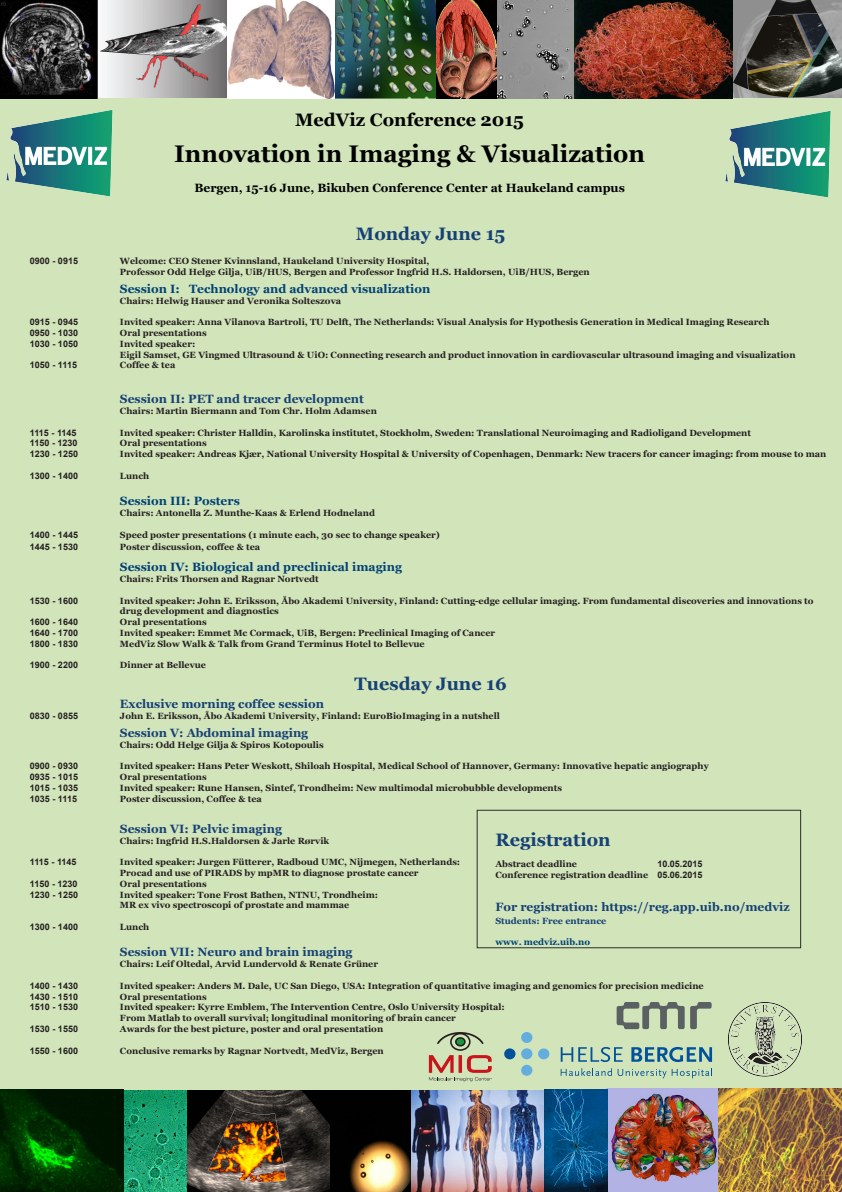
<style>
.page{position:relative;width:842px;height:1192px;background:#fff}
.page>*{position:absolute;margin:0;border:0;box-sizing:border-box;transform-origin:0 0}
.t1{font:700 24px "Georgia";color:#000100}
.t2{font:700 18px "Georgia";color:#154175}
.t3{font:700 18px "Georgia";color:#000100}
.t4{font:700 12px "Georgia";color:#154175}
.t5{font:700 12px "Georgia";color:#004275}
.t6{font:700 12px "Georgia";color:#000100}
.t7{font:700 9px "Georgia";color:#231f20}
.t8{font:700 9px "Arial";color:#231f20}
.t9{font:700 9px "Georgia";color:#154175}
.t10{font:700 9px "Arial";letter-spacing:-.03em;color:#231f20}
.t11{font:700 9px "Georgia";color:#004275}
.s1{font-family:"Arial"}
</style>
<div class="page">
<div style="left:0;top:96px;width:842px;height:1002px;background:#d2e4ba"></div>
<img style="left:6px;top:110px;width:107px;height:87px">
<img style="left:0;top:0;width:97px;height:98px">
<img style="left:124px;top:1090px;width:482px;height:102px">
<img style="left:435px;top:0;width:139px;height:98px">
<img style="left:728px;top:1002px;width:74px;height:75px">
<svg style="left:617px;top:1002px;width:95px;height:27px"></svg>
<div style="left:504px;top:1048px;width:11px;height:11px;background:#01529b;border-radius:50%"></div>
<div style="left:538px;top:1048px;width:11px;height:11px;background:#64addf;border-radius:50%"></div>
<div style="left:521px;top:1032px;width:11px;height:11px;background:#64addf;border-radius:50%"></div>
<div style="left:521px;top:1048px;width:11px;height:11px;background:#64addf;border-radius:50%"></div>
<div style="left:521px;top:1065px;width:11px;height:11px;background:#64addf;border-radius:50%"></div>
<svg style="left:561px;top:1068px;width:51px;height:8px"></svg>
<svg style="left:618px;top:1069px;width:48px;height:9px"></svg>
<svg style="left:672px;top:1068px;width:40px;height:10px"></svg>
<svg style="left:561px;top:1047px;width:62px;height:15px"></svg>
<svg style="left:631px;top:1047px;width:81px;height:15px"></svg>
<img style="left:99px;top:0;width:128px;height:98px">
<img style="left:227px;top:0;width:208px;height:98px">
<img style="left:606px;top:1088px;width:236px;height:104px">
<img style="left:0;top:1090px;width:124px;height:102px">
<img style="left:574px;top:0;width:268px;height:98px">
<img style="left:725px;top:111px;width:106px;height:87px">
<div style="left:477px;top:810px;width:324px;height:138px;border:1px solid #2e2b2c"></div>
<svg style="left:429px;top:1055px;width:63px;height:26px"></svg>
<div style="left:450px;top:1033px;width:21px;height:18px;border:2px solid #231f20;border-radius:50%"></div>
<div style="left:455px;top:1037px;width:11px;height:10px;border:2px solid #231f20;border-radius:50%"></div>
<svg style="left:437px;top:1032px;width:47px;height:14px"></svg>
<p class="t3" style="left:295px;top:108px;width:230px">MedViz Conference 2015</p>
<p class="t1" style="left:174px;top:138px;width:472px">Innovation in Imaging &amp; Visualization</p>
<p class="t6" style="left:194px;top:180px;width:432px">Bergen, 15-16 June, Bikuben Conference Center at Haukeland campus</p>
<p class="t2" style="left:356px;top:222px;width:151px">Monday June 15</p>
<p class="t8" style="left:30px;top:255px;width:50px">0900 - 0915</p>
<p class="t7" style="left:120px;top:255px;width:311px">Welcome: CEO Stener Kvinnsland, Haukeland University Hospital,</p>
<p class="t7" style="left:120px;top:266px;width:471px">Professor Odd Helge Gilja, UiB/HUS, Bergen and Professor Ingfrid H.S. Haldorsen, UiB/HUS, Bergen</p>
<p class="t5" style="left:120px;top:281px;width:312px">Session I: Technology and advanced visualization</p>
<p class="t7" style="left:120px;top:295px;width:223px">Chairs: Helwig Hauser and Veronika Solteszova</p>
<p class="t8" style="left:30px;top:316px;width:50px">0915 - 0945</p>
<p class="t7" style="left:120px;top:316px;width:651px">Invited speaker: Anna Vilanova Bartroli, TU Delft, The Netherlands: Visual Analysis for Hypothesis Generation in Medical Imaging Research</p>
<p class="t8" style="left:30px;top:327px;width:50px">0950 - 1030</p>
<p class="t7" style="left:120px;top:327px;width:88px">Oral presentations</p>
<p class="t8" style="left:30px;top:338px;width:50px">1030 - 1050</p>
<p class="t7" style="left:120px;top:338px;width:77px">Invited speaker:</p>
<p class="t7" style="left:120px;top:349px;width:677px">Eigil Samset, GE Vingmed Ultrasound &amp; UiO: Connecting research and product innovation in cardiovascular ultrasound imaging and visualization</p>
<p class="t8" style="left:30px;top:359px;width:49px">1050 - 1115</p>
<p class="t7" style="left:120px;top:359px;width:57px">Coffee &amp; tea</p>
<p class="t4" style="left:120px;top:391px;width:246px">Session II: PET and tracer development</p>
<p class="t7" style="left:120px;top:405px;width:258px">Chairs: Martin Biermann and Tom Chr. Holm Adamsen</p>
<p class="t10" style="left:30px;top:426px;width:48px">1115 - 1145</p>
<p class="t7" style="left:120px;top:427px;width:633px">Invited speaker: Christer Halldin, Karolinska institutet, Stockholm, Sweden: Translational Neuroimaging and Radioligand Development</p>
<p class="t8" style="left:30px;top:437px;width:49px">1150 - 1230</p>
<p class="t7" style="left:120px;top:437px;width:88px">Oral presentations</p>
<p class="t8" style="left:30px;top:448px;width:50px">1230 - 1250</p>
<p class="t7" style="left:120px;top:448px;width:708px">Invited speaker: Andreas Kjær, National University Hospital &amp; University of Copenhagen, Denmark: New tracers for cancer imaging: from mouse to man</p>
<p class="t8" style="left:30px;top:470px;width:50px">1300 - 1400</p>
<p class="t7" style="left:120px;top:470px;width:31px">Lunch</p>
<p class="t5" style="left:120px;top:493px;width:121px">Session III: Posters</p>
<p class="t7" style="left:120px;top:507px;width:256px">Chairs: Antonella Z. Munthe-Kaas &amp; Erlend Hodneland</p>
<p class="t8" style="left:30px;top:528px;width:50px">1400 - 1445</p>
<p class="t7" style="left:120px;top:529px;width:321px">Speed poster presentations (1 minute each, 30 sec to change speaker)</p>
<p class="t8" style="left:30px;top:540px;width:50px">1445 - 1530</p>
<p class="t7" style="left:120px;top:541px;width:142px">Poster discussion, coffee &amp; tea</p>
<p class="t5" style="left:120px;top:559px;width:284px">Session IV: Biological and preclinical imaging</p>
<p class="t7" style="left:120px;top:573px;width:200px">Chairs: Frits Thorsen and Ragnar Nortvedt</p>
<p class="t8" style="left:30px;top:594px;width:50px">1530 - 1600</p>
<p class="t7" style="left:120px;top:595px;width:695px">Invited speaker: John E. Eriksson, Åbo Akademi University, Finland: Cutting-edge cellular imaging. From fundamental discoveries and innovations to</p>
<p class="t7" style="left:120px;top:605px;width:160px">drug development and diagnostics</p>
<p class="t8" style="left:30px;top:616px;width:50px">1600 - 1640</p>
<p class="t7" style="left:120px;top:616px;width:88px">Oral presentations</p>
<p class="t8" style="left:30px;top:627px;width:50px">1640 - 1700</p>
<p class="t7" style="left:120px;top:627px;width:377px">Invited speaker: Emmet Mc Cormack, UiB, Bergen: Preclinical Imaging of Cancer</p>
<p class="t8" style="left:30px;top:638px;width:50px">1800 - 1830</p>
<p class="t7" style="left:120px;top:638px;width:306px">MedViz Slow Walk &amp; Talk from Grand Terminus Hotel to Bellevue</p>
<p class="t8" style="left:30px;top:659px;width:50px">1900 - 2200</p>
<p class="t7" style="left:120px;top:659px;width:88px">Dinner at Bellevue</p>
<p class="t2" style="left:355px;top:672px;width:154px">Tuesday June 16</p>
<p class="t4" style="left:120px;top:696px;width:205px">Exclusive morning coffee session</p>
<p class="t8" style="left:30px;top:710px;width:50px">0830 - 0855</p>
<p class="t7" style="left:120px;top:710px;width:381px">John E. Eriksson, Åbo Akademi University, Finland: EuroBioImaging in a nutshell</p>
<p class="t4" style="left:120px;top:725px;width:190px">Session V: Abdominal imaging</p>
<p class="t7" style="left:120px;top:739px;width:205px">Chairs: Odd Helge Gilja &amp; Spiros Kotopoulis</p>
<p class="t8" style="left:30px;top:760px;width:50px">0900 - 0930</p>
<p class="t7" style="left:120px;top:760px;width:590px">Invited speaker: Hans Peter Weskott, Shiloah Hospital, Medical School of Hannover, Germany: Innovative hepatic angiography</p>
<p class="t8" style="left:30px;top:771px;width:50px">0935 - 1015</p>
<p class="t7" style="left:120px;top:771px;width:88px">Oral presentations</p>
<p class="t8" style="left:30px;top:782px;width:50px">1015 - 1035</p>
<p class="t7" style="left:120px;top:782px;width:444px">Invited speaker: Rune Hansen, Sintef, Trondheim: New multimodal microbubble developments</p>
<p class="t8" style="left:30px;top:792px;width:49px">1035 - 1115</p>
<p class="t7" style="left:120px;top:793px;width:143px">Poster discussion, Coffee &amp; tea</p>
<p class="t4" style="left:120px;top:821px;width:163px">Session VI: Pelvic imaging</p>
<p class="t7" style="left:120px;top:835px;width:211px">Chairs: Ingfrid H.S.Haldorsen &amp; Jarle Rørvik</p>
<p class="t10" style="left:30px;top:856px;width:48px">1115 - 1145</p>
<p class="t7" style="left:120px;top:856px;width:342px">Invited speaker: Jurgen Fütterer, Radboud UMC, Nijmegen, Netherlands:</p>
<p class="t7" style="left:120px;top:867px;width:300px">Procad and use of PIRADS by mpMR to diagnose prostate cancer</p>
<p class="t8" style="left:30px;top:878px;width:49px">1150 - 1230</p>
<p class="t7" style="left:120px;top:878px;width:88px">Oral presentations</p>
<p class="t8" style="left:30px;top:888px;width:50px">1230 - 1250</p>
<p class="t7" style="left:120px;top:889px;width:260px">Invited speaker: Tone Frost Bathen, NTNU, Trondheim:</p>
<p class="t7" style="left:120px;top:899px;width:231px">MR ex vivo spectroscopi of prostate and mammae</p>
<p class="t8" style="left:30px;top:921px;width:50px">1300 - 1400</p>
<p class="t7" style="left:120px;top:921px;width:31px">Lunch</p>
<p class="t4" style="left:120px;top:944px;width:234px">Session VII: Neuro and brain imaging</p>
<p class="t7" style="left:120px;top:958px;width:260px">Chairs: Leif Oltedal, Arvid Lundervold &amp; Renate Grüner</p>
<p class="t8" style="left:30px;top:980px;width:50px">1400 - 1430</p>
<p class="t7" style="left:120px;top:980px;width:585px">Invited speaker: Anders M. Dale, UC San Diego, USA: Integration of quantitative imaging and genomics for precision medicine</p>
<p class="t8" style="left:30px;top:990px;width:50px">1430 - 1510</p>
<p class="t7" style="left:120px;top:991px;width:88px">Oral presentations</p>
<p class="t8" style="left:30px;top:1001px;width:50px">1510 - 1530</p>
<p class="t7" style="left:120px;top:1001px;width:386px">Invited speaker: Kyrre Emblem, The Intervention Centre, Oslo University Hospital:</p>
<p class="t7" style="left:120px;top:1012px;width:337px">From Matlab to overall survival; longitudinal monitoring of brain cancer</p>
<p class="t8" style="left:30px;top:1023px;width:50px">1530 - 1550</p>
<p class="t7" style="left:120px;top:1023px;width:265px">Awards for the best picture, poster and oral presentation</p>
<p class="t8" style="left:30px;top:1044px;width:50px">1550 - 1600</p>
<p class="t7" style="left:120px;top:1045px;width:265px">Conclusive remarks by Ragnar Nortvedt, MedViz, Bergen</p>
<p class="t2" style="left:495px;top:828px;width:117px">Registration</p>
<p class="t7" style="left:495px;top:858px;width:83px">Abstract deadline</p>
<p class="t8" style="left:657px;top:858px;width:47px">10.05.2015</p>
<p class="t7" style="left:495px;top:869px;width:209px">Conference registration deadline <span class="s1">05.06.2015</span></p>
<p class="t4" style="left:495px;top:899px;width:296px">For registration: https://reg.app.uib.no/medviz</p>
<p class="t9" style="left:495px;top:915px;width:113px">Students: Free entrance</p>
<p class="t11" style="left:495px;top:936px;width:96px">www. medviz.uib.no</p>
</div>
